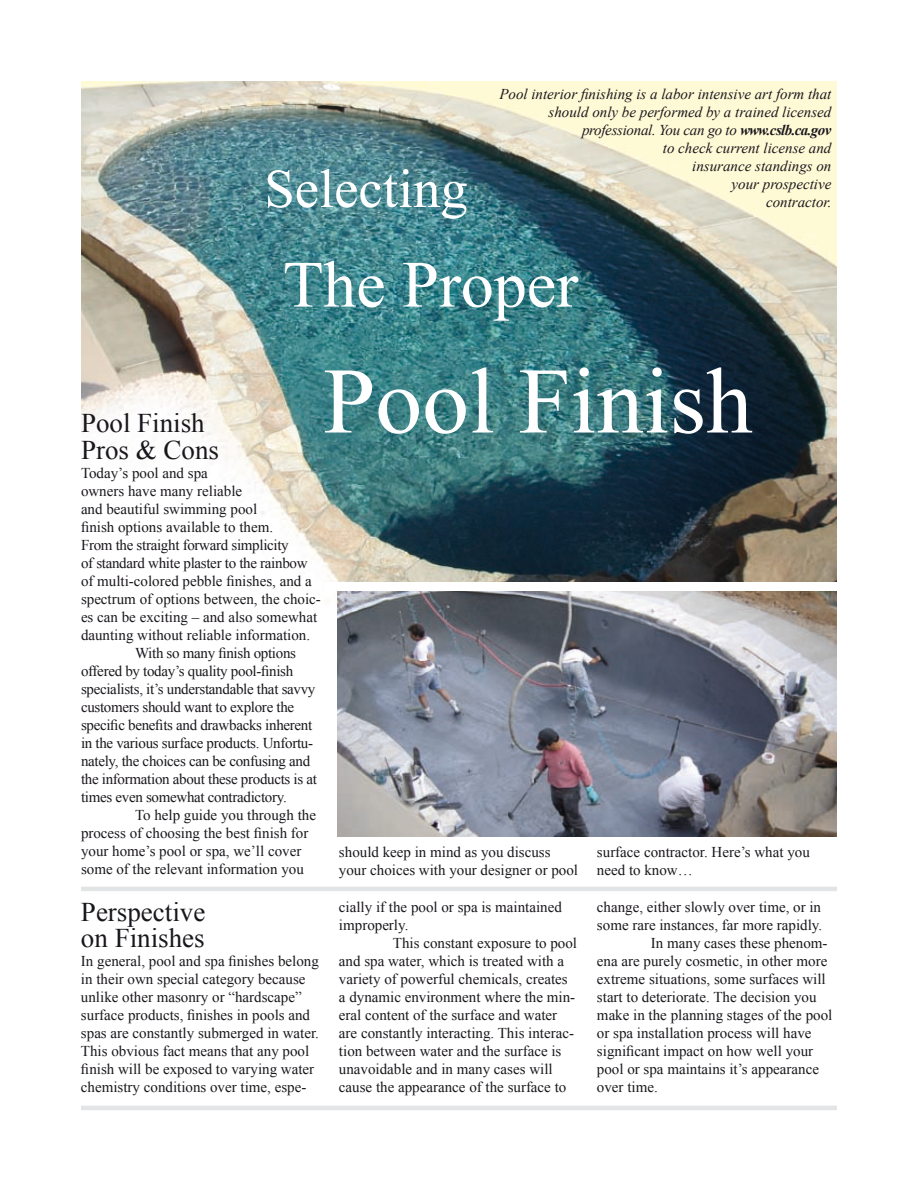
<style>
.page{position:relative;width:918px;height:1188px;background:#fff}
.page>*{position:absolute;margin:0;border:0;box-sizing:border-box;transform-origin:0 0}
.t1{font:93.75px "Times New Roman";color:#fff}
.t2{font:66px "Times New Roman";color:#fff}
.t3{font:54.6px "Times New Roman";color:#fff}
.t4{font:27px/26.4px "Times New Roman";color:#1a171c}
.t5{font:15px/18px "Times New Roman";color:#1a171c}
.t6{font:15px "Times New Roman";letter-spacing:-.02em;color:#1a171c}
.t7{font:italic 15px/18px "Times New Roman";color:#1a171c;text-align:right}
.s1{font-weight:700}
</style>
<div class="page">
<img style="left:81px;top:81px;width:756px;height:525px">
<hr style="left:81px;top:887px;width:756px;height:4px;background:#e3e4e5">
<hr style="left:81px;top:1106px;width:756px;height:4px;background:#e3e4e5">
<img style="left:338px;top:591px;width:499px;height:246px">
<div style="left:324px;top:582px;width:513px;height:9px;background:#fff"></div>
<h3 class="t3" style="left:264px;top:157px;width:205px">Selecting</h3>
<p class="t7" style="left:499px;top:85px;width:334px">Pool interior finishing is a labor intensive art form that should only be performed by a trained licensed professional. You can go to <span class="s1">www.cslb.ca.gov<br></span>to check current license and<br>insurance standings on<br>your prospective</p>
<p class="t7" style="left:766px;top:193px;width:67px">contractor.</p>
<h3 class="t4" style="left:81px;top:410px;width:125px">Pool Finish</h3>
<h2 class="t2" style="left:283px;top:246px;width:297px">The Proper</h2>
<h1 class="t1" style="left:323px;top:347px;width:431px">Pool Finish</h1>
<h3 class="t4" style="left:81px;top:436px;width:140px">Pros &amp; Cons</h3>
<p class="t5" style="left:81px;top:464px;width:128px">Today’s pool and spa</p>
<p class="t5" style="left:81px;top:482px;width:163px">owners have many reliable</p>
<p class="t5" style="left:81px;top:500px;width:178px">and beautiful swimming pool</p>
<p class="t5" style="left:81px;top:518px;width:194px">finish options available to them.</p>
<p class="t6" style="left:81px;top:537px;width:209px">From the straight forward simplicity</p>
<p class="t6" style="left:81px;top:555px;width:228px">of standard white plaster to the rainbow</p>
<p class="t5" style="left:81px;top:572px;width:232px">of multi-colored pebble finishes, and a</p>
<p class="t5" style="left:81px;top:590px;width:241px">spectrum of options between, the choic-</p>
<p class="t5" style="left:81px;top:608px;width:238px">es can be exciting – and also somewhat</p>
<p class="t5" style="left:81px;top:626px;width:231px">daunting without reliable information.</p>
<p class="t6" style="left:135px;top:645px;width:163px">With so many finish options</p>
<p class="t6" style="left:81px;top:663px;width:214px">offered by today’s quality pool-finish</p>
<p class="t6" style="left:81px;top:681px;width:236px">specialists, it’s understandable that savvy</p>
<p class="t6" style="left:81px;top:699px;width:215px">customers should want to explore the</p>
<p class="t6" style="left:81px;top:717px;width:233px">specific benefits and drawbacks inherent</p>
<p class="t6" style="left:81px;top:735px;width:234px">in the various surface products. Unfortu-</p>
<p class="t6" style="left:81px;top:753px;width:231px">nately, the choices can be confusing and</p>
<p class="t6" style="left:81px;top:771px;width:238px">the information about these products is at</p>
<p class="t6" style="left:81px;top:789px;width:207px">times even somewhat contradictory.</p>
<p class="t5" style="left:135px;top:806px;width:183px">To help guide you through the</p>
<p class="t5" style="left:81px;top:824px;width:229px">process of choosing the best finish for</p>
<p class="t5" style="left:81px;top:842px;width:222px">your home’s pool or spa, we’ll cover</p>
<p class="t5" style="left:81px;top:860px;width:224px">some of the relevant information you</p>
<h3 class="t4" style="left:81px;top:898px;width:126px">Perspective on Finishes</h3>
<p class="t5" style="left:81px;top:952px;width:239px">In general, pool and spa finishes belong in their own special category because unlike other masonry or “hardscape” surface products, finishes in pools and spas are constantly submerged in water.<br>This obvious fact means that any pool finish will be exposed to varying water chemistry conditions over time, espe-</p>
<p class="t5" style="left:339px;top:842px;width:241px">should keep in mind as you discuss your choices with your designer or pool</p>
<p class="t5" style="left:597px;top:842px;width:214px">surface contractor. Here’s what you need to know…</p>
<p class="t5" style="left:339px;top:898px;width:224px">cially if the pool or spa is maintained improperly.</p>
<p class="t5" style="left:339px;top:934px;width:240px;text-indent:54px">This constant exposure to pool and spa water, which is treated with a variety of powerful chemicals, creates a dynamic environment where the min&shy;eral content of the surface and water are constantly interacting. This interac&shy;tion between water and the surface is unavoidable and in many cases will cause the appearance of the surface to</p>
<p class="t5" style="left:597px;top:898px;width:226px">change, either slowly over time, or in</p>
<p class="t5" style="left:597px;top:916px;width:227px">some rare instances, far more rapidly.</p>
<p class="t5" style="left:651px;top:934px;width:178px">In many cases these phenom-</p>
<p class="t5" style="left:597px;top:952px;width:232px">ena are purely cosmetic, in other more</p>
<p class="t5" style="left:597px;top:970px;width:230px">extreme situations, some surfaces will</p>
<p class="t5" style="left:597px;top:988px;width:221px">start to deteriorate. The decision you</p>
<p class="t5" style="left:597px;top:1006px;width:237px">make in the planning stages of the pool</p>
<p class="t5" style="left:597px;top:1024px;width:216px">or spa installation process will have</p>
<p class="t5" style="left:597px;top:1042px;width:218px">significant impact on how well your</p>
<p class="t5" style="left:597px;top:1060px;width:224px">pool or spa maintains it’s appearance</p>
<p class="t5" style="left:597px;top:1078px;width:62px">over time.</p>
</div>
